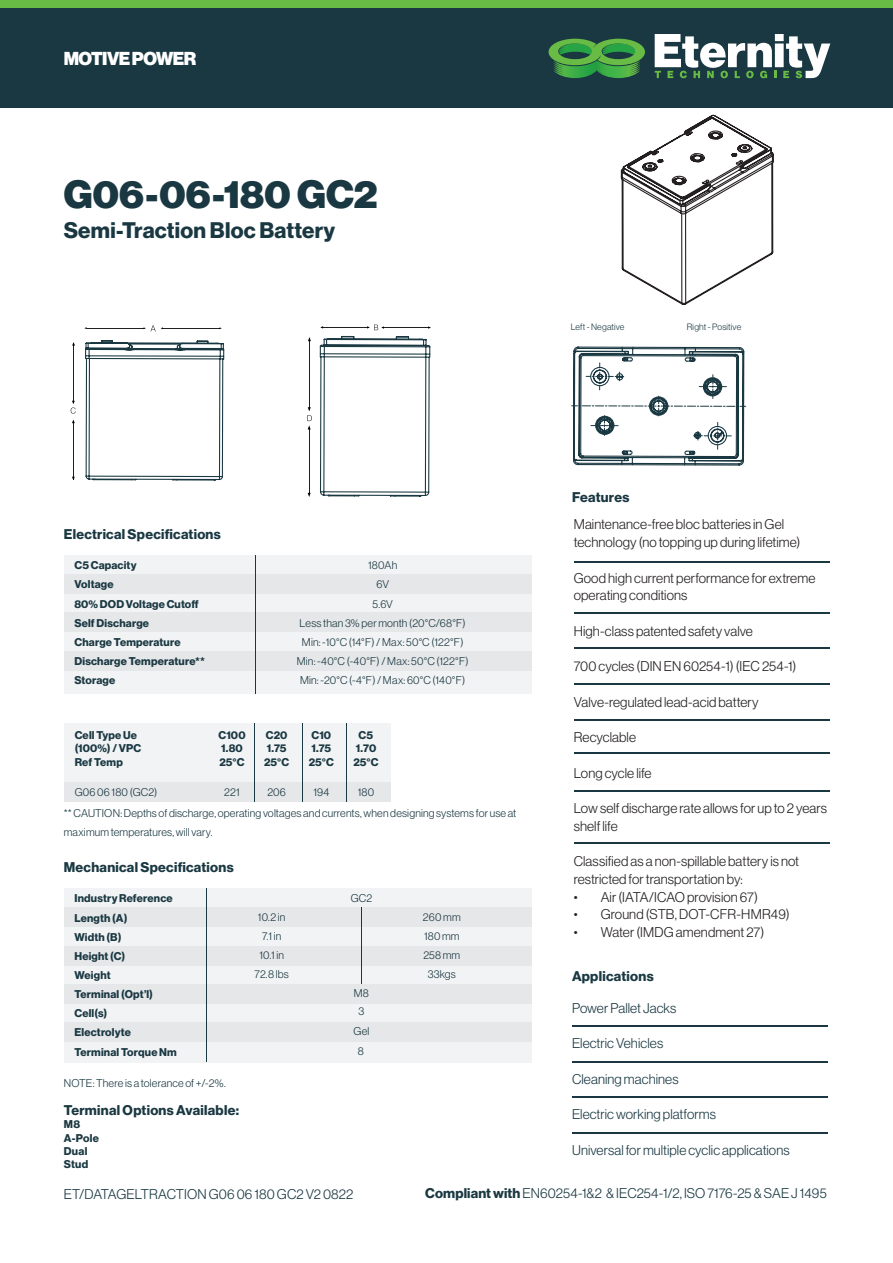
<style>
.page{position:relative;width:893px;height:1263px;background:#fff}
.page>*{position:absolute;margin:0;border:0;box-sizing:border-box;transform-origin:0 0}
.t1{font:38.7px "N Haas Grotesk DS Std 95 Blk";letter-spacing:.005em;color:#1a3842}
.t2{font:22.05px "N Haas Grotesk DS Std 75 Bd";letter-spacing:.01em;color:#1a3842}
.t3{font:18.3px "N Haas Grotesk DS Std 95 Blk";letter-spacing:-.03em;color:#fff}
.t4{font:13.8px/17.7px "N Haas Grotesk DS Std 45 Lt";letter-spacing:.01em;color:#231f20}
.t5{font:13.8px "N Haas Grotesk DS Std 45 Lt";letter-spacing:.005em;color:#1a3842}
.t6{font:13.8px "N Haas Grotesk DS Std 75 Bd";letter-spacing:.02em;color:#1a3842}
.t7{font:11.1px/19.2px "N Haas Grotesk DS Std 45 Lt";letter-spacing:.015em;color:#1a3842}
.t8{font:11.1px "N Haas Grotesk DS Std 75 Bd";letter-spacing:.015em;color:#1a3842}
.t9{font:9px "N Haas Grotesk DS Std 45 Lt";letter-spacing:.02em;color:#1a3842}
.s1{font-family:"N Haas Grotesk DS Std 75 Bd"}
</style>
<div class="page">
<hr style="left:572px;top:1132px;width:255px;height:1px;background:#1a3842">
<hr style="left:572px;top:1096px;width:255px;height:1px;background:#1a3842">
<hr style="left:572px;top:1061px;width:255px;height:1px;background:#1a3842">
<hr style="left:572px;top:1025px;width:255px;height:1px;background:#1a3842">
<div style="left:64px;top:555px;width:467px;height:138px;background:#f2f3f4"></div>
<div style="left:64px;top:575px;width:467px;height:19px;background:#e6e7e9"></div>
<div style="left:64px;top:613px;width:467px;height:19px;background:#e6e7e9"></div>
<div style="left:64px;top:651px;width:467px;height:19px;background:#e6e7e9"></div>
<hr style="left:255px;top:555px;width:1px;height:138px;background:#1a3842">
<div style="left:64px;top:888px;width:467px;height:174px;background:#f2f3f4"></div>
<div style="left:64px;top:908px;width:467px;height:19px;background:#e6e7e9"></div>
<div style="left:64px;top:946px;width:467px;height:19px;background:#e6e7e9"></div>
<div style="left:64px;top:984px;width:467px;height:19px;background:#e6e7e9"></div>
<div style="left:64px;top:1022px;width:467px;height:20px;background:#e6e7e9"></div>
<hr style="left:574px;top:752px;width:255px;height:1px;background:#1a3842">
<hr style="left:574px;top:719px;width:255px;height:1px;background:#1a3842">
<hr style="left:574px;top:683px;width:255px;height:1px;background:#1a3842">
<hr style="left:574px;top:613px;width:255px;height:1px;background:#1a3842">
<hr style="left:574px;top:561px;width:255px;height:1px;background:#1a3842">
<hr style="left:574px;top:648px;width:255px;height:1px;background:#1a3842">
<hr style="left:574px;top:790px;width:255px;height:1px;background:#1a3842">
<hr style="left:574px;top:842px;width:255px;height:1px;background:#1a3842">
<div style="left:0;top:0;width:893px;height:8px;background:#68bc45"></div>
<div style="left:0;top:9px;width:893px;height:99px;background:#1a3842"></div>
<svg style="left:655px;top:34px;width:175px;height:44px"></svg>
<svg style="left:549px;top:39px;width:96px;height:39px"></svg>
<hr style="left:86px;top:328px;width:58px;height:1px;background:#231f20">
<hr style="left:162px;top:328px;width:58px;height:1px;background:#231f20">
<svg style="left:144px;top:325px;width:19px;height:6px"></svg>
<hr style="left:309px;top:339px;width:1px;height:70px;background:#231f20">
<hr style="left:309px;top:428px;width:1px;height:66px;background:#231f20">
<svg style="left:307px;top:407px;width:5px;height:22px"></svg>
<hr style="left:73px;top:343px;width:1px;height:60px;background:#231f20">
<hr style="left:73px;top:422px;width:1px;height:57px;background:#231f20">
<svg style="left:71px;top:401px;width:5px;height:13px"></svg>
<svg style="left:85px;top:340px;width:140px;height:141px"></svg>
<svg style="left:319px;top:325px;width:112px;height:172px"></svg>
<svg style="left:572px;top:346px;width:174px;height:120px"></svg>
<svg style="left:620px;top:114px;width:154px;height:191px"></svg>
<div style="left:64px;top:723px;width:326px;height:79px;background:#f2f3f4"></div>
<div style="left:64px;top:783px;width:326px;height:19px;background:#e6e7e9"></div>
<hr style="left:255px;top:723px;width:1px;height:79px;background:#1a3842">
<hr style="left:302px;top:723px;width:1px;height:79px;background:#1a3842">
<hr style="left:347px;top:723px;width:1px;height:79px;background:#1a3842">
<p class="t3" style="left:64px;top:47px;width:134px">MOTIVE POWER</p>
<p class="t1" style="left:64px;top:172px;width:315px">G06-06-180 GC2</p>
<p class="t2" style="left:64px;top:217px;width:273px">Semi-Traction Bloc Battery</p>
<p class="t9" style="left:571px;top:322px;width:55px">Left - Negative</p>
<p class="t9" style="left:687px;top:322px;width:56px">Right - Positive</p>
<p class="t6" style="left:64px;top:526px;width:158px">Electrical Specifications</p>
<p class="t8" style="left:74px;top:559px;width:64px">C5 Capacity</p>
<p class="t8" style="left:74px;top:578px;width:41px">Voltage</p>
<p class="t8" style="left:74px;top:597px;width:126px">80% DOD Voltage Cutoff</p>
<p class="t8" style="left:74px;top:616px;width:76px">Self Discharge</p>
<p class="t8" style="left:74px;top:635px;width:108px">Charge Temperature</p>
<p class="t8" style="left:74px;top:654px;width:132px">Discharge Temperature**</p>
<p class="t8" style="left:74px;top:674px;width:42px">Storage</p>
<p class="t8" style="left:75px;top:728px;width:64px">Cell Type Ue</p>
<p class="t8" style="left:75px;top:742px;width:68px">(100%) / VPC</p>
<p class="t8" style="left:75px;top:756px;width:50px">Ref Temp</p>
<p class="t8" style="left:218px;top:728px;width:29px">C100</p>
<p class="t8" style="left:221px;top:742px;width:23px">1.80</p>
<p class="t8" style="left:219px;top:756px;width:27px">25°C</p>
<p class="t7" style="left:368px;top:556px;width:31px">180Ah</p>
<p class="t7" style="left:376px;top:575px;width:14px">6V</p>
<p class="t7" style="left:372px;top:594px;width:22px">5.6V</p>
<p class="t7" style="left:300px;top:613px;width:168px">Less than 3% per month (20°C/68°F)</p>
<p class="t7" style="left:302px;top:632px;width:163px">Min: -10°C (14°F) / Max: 50°C (122°F)</p>
<p class="t7" style="left:297px;top:651px;width:173px">Min: -40°C (-40°F) / Max: 50°C (122°F)</p>
<p class="t7" style="left:300px;top:671px;width:167px">Min: -20°C (-4°F) / Max: 60°C (140°F)</p>
<p class="t8" style="left:266px;top:728px;width:23px">C20</p>
<p class="t8" style="left:267px;top:742px;width:21px">1.75</p>
<p class="t8" style="left:264px;top:756px;width:27px">25°C</p>
<p class="t8" style="left:311px;top:728px;width:21px">C10</p>
<p class="t8" style="left:311px;top:742px;width:21px">1.75</p>
<p class="t8" style="left:309px;top:756px;width:27px">25°C</p>
<p class="t8" style="left:359px;top:728px;width:16px">C5</p>
<p class="t8" style="left:356px;top:742px;width:22px">1.70</p>
<p class="t8" style="left:353px;top:756px;width:27px">25°C</p>
<p class="t7" style="left:75px;top:782px;width:84px">G06 06 180 (GC2)</p>
<p class="t7" style="left:224px;top:782px;width:17px">221</p>
<p class="t7" style="left:267px;top:782px;width:20px">206</p>
<p class="t7" style="left:313px;top:782px;width:17px">194</p>
<p class="t7" style="left:358px;top:782px;width:18px">180</p>
<p class="t7" style="left:64px;top:803px;width:454px">** CAUTION: Depths of discharge, operating voltages and currents, when designing systems for use at maximum temperatures, will vary.</p>
<p class="t6" style="left:64px;top:859px;width:171px">Mechanical Specifications</p>
<p class="t8" style="left:74px;top:892px;width:100px">Industry Reference</p>
<p class="t8" style="left:74px;top:911px;width:55px">Length (A)</p>
<p class="t8" style="left:74px;top:930px;width:49px">Width (B)</p>
<p class="t8" style="left:74px;top:949px;width:52px">Height (C)</p>
<p class="t8" style="left:74px;top:969px;width:38px">Weight</p>
<p class="t8" style="left:74px;top:988px;width:80px">Terminal (Opt’l)</p>
<p class="t8" style="left:74px;top:1007px;width:34px">Cell(s)</p>
<p class="t8" style="left:74px;top:1026px;width:58px">Electrolyte</p>
<p class="t8" style="left:74px;top:1045px;width:104px">Terminal Torque Nm</p>
<p class="t7" style="left:64px;top:1073px;width:164px">NOTE: There is a tolerance of +/-2%.</p>
<p class="t6" style="left:64px;top:1102px;width:177px">Terminal Options Available:</p>
<p class="t8" style="left:64px;top:1118px;width:18px">M8</p>
<p class="t8" style="left:64px;top:1131px;width:37px">A-Pole</p>
<p class="t8" style="left:64px;top:1144px;width:25px">Dual</p>
<p class="t8" style="left:64px;top:1158px;width:26px">Stud</p>
<p class="t7" style="left:258px;top:907px;width:29px">10.2 in</p>
<p class="t7" style="left:262px;top:927px;width:21px">7.1 in</p>
<p class="t7" style="left:259px;top:946px;width:26px">10.1 in</p>
<p class="t7" style="left:255px;top:965px;width:36px">72.8 lbs</p>
<p class="t7" style="left:351px;top:889px;width:23px">GC2</p>
<p class="t7" style="left:354px;top:984px;width:17px">M8</p>
<p class="t7" style="left:358px;top:1001px;width:7px">3</p>
<p class="t7" style="left:353px;top:1021px;width:17px">Gel</p>
<p class="t7" style="left:358px;top:1041px;width:8px">8</p>
<p class="t7" style="left:423px;top:907px;width:39px">260 mm</p>
<p class="t7" style="left:424px;top:927px;width:37px">180 mm</p>
<p class="t7" style="left:423px;top:946px;width:38px">258 mm</p>
<p class="t7" style="left:428px;top:965px;width:30px">33kgs</p>
<p class="t6" style="left:572px;top:489px;width:59px">Features</p>
<p class="t4" style="left:574px;top:516px;width:228px">Maintenance-free bloc batteries in Gel technology (no topping up during lifetime)</p>
<p class="t4" style="left:574px;top:569px;width:243px">Good high current performance for extreme</p>
<p class="t4" style="left:574px;top:587px;width:115px">operating conditions</p>
<p class="t4" style="left:574px;top:622px;width:181px">High-class patented safety valve</p>
<p class="t4" style="left:574px;top:657px;width:224px">700 cycles (DIN EN 60254-1) (IEC 254-1)</p>
<p class="t4" style="left:574px;top:693px;width:186px">Valve-regulated lead-acid battery</p>
<p class="t4" style="left:574px;top:728px;width:64px">Recyclable</p>
<p class="t4" style="left:574px;top:764px;width:79px">Long cycle life</p>
<p class="t4" style="left:574px;top:799px;width:255px">Low self discharge rate allows for up to 2 years shelf life</p>
<p class="t4" style="left:574px;top:852px;width:227px">Classified as a non-spillable battery is not restricted for transportation by:</p>
<p class="t4" style="left:574px;top:888px;width:186px">• Air (IATA/ICAO provision 67)</p>
<p class="t4" style="left:574px;top:905px;width:217px">• Ground (STB, DOT-CFR-HMR49)</p>
<p class="t4" style="left:574px;top:923px;width:192px">• Water (IMDG amendment 27)</p>
<p class="t6" style="left:572px;top:968px;width:83px">Applications</p>
<p class="t5" style="left:572px;top:1000px;width:106px">Power Pallet Jacks</p>
<p class="t5" style="left:572px;top:1035px;width:93px">Electric Vehicles</p>
<p class="t5" style="left:572px;top:1071px;width:108px">Cleaning machines</p>
<p class="t5" style="left:572px;top:1106px;width:145px">Electric working platforms</p>
<p class="t5" style="left:572px;top:1142px;width:219px">Universal for multiple cyclic applications</p>
<p class="t5" style="left:64px;top:1186px;width:291px">ET/DATAGELTRACTION G06 06 180 GC2 V2 0822</p>
<p class="t5" style="left:425px;top:1185px;width:403px"><span class="s1">Compliant with</span> EN60254-1&amp;2 &amp; IEC254-1/2, ISO 7176-25 &amp; SAE J 1495</p>
</div>
